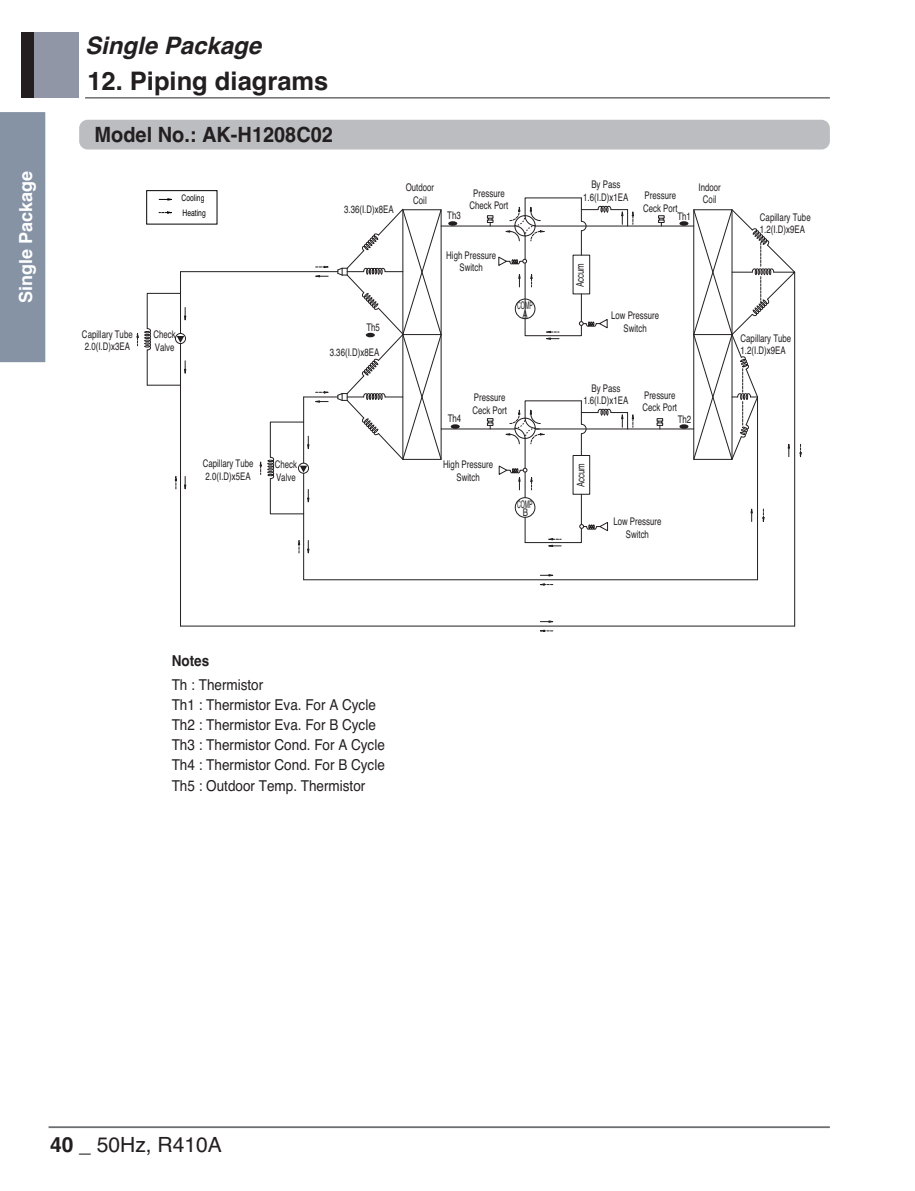
<style>
.page{position:relative;width:915px;height:1191px;background:#fff}
.page>*{position:absolute;margin:0;border:0;box-sizing:border-box;transform-origin:0 0}
.t1{font:700 25.5px "Helvetica";color:#231f20}
.t2{font:italic 700 24px "Helvetica";color:#231f20}
.t3{font:700 21px "Helvetica";color:#231f20;scale:.95 1}
.t4{font:21px "Helvetica";color:#231f20}
.t5{font:700 18px "Helvetica";color:#fff}
.t6{font:15px/20.1px "Helvetica";color:#231f20;scale:.9 1}
.t7{font:700 15px "Helvetica";color:#231f20;scale:.9 1}
.t8{font:10.5px/12.6px "Helvetica";color:#231f20;scale:.75 1}
.t9{font:10.5px/8.6px "Helvetica";color:#231f20;text-align:center;scale:.5 1}
.t10{font:9px/14.4px "Helvetica";color:#020303;scale:.75 1}
.s1{font-weight:700}
</style>
<div class="page">
<div style="left:21px;top:32px;width:22px;height:66px;background:#231f20"></div>
<div style="left:34px;top:32px;width:45px;height:66px;background:#9096a5"></div>
<hr style="left:85px;top:97px;width:744px;height:2px;background:#6d6e70">
<hr style="left:49px;top:1126px;width:780px;height:2px;background:#6d6e70">
<div style="left:0;top:112px;width:46px;height:251px;background:#8593a5"></div>
<div style="left:79px;top:120px;width:750px;height:29px;background:#bbbdc0;border-radius:9px"></div>
<hr style="left:529px;top:428px;width:164px;height:1px;background:#231f20">
<hr style="left:303px;top:579px;width:454px;height:1px;background:#231f20">
<svg style="left:658px;top:215px;width:6px;height:11px"></svg>
<hr style="left:180px;top:625px;width:614px;height:1px;background:#231f20">
<hr style="left:794px;top:272px;width:1px;height:354px;background:#231f20">
<hr style="left:180px;top:385px;width:1px;height:241px;background:#231f20">
<svg style="left:487px;top:418px;width:6px;height:10px"></svg>
<div style="left:572px;top:455px;width:18px;height:39px;border:1px solid #231f20"></div>
<svg style="left:656px;top:418px;width:6px;height:11px"></svg>
<hr style="left:441px;top:428px;width:79px;height:1px;background:#231f20">
<hr style="left:524px;top:434px;width:1px;height:63px;background:#231f20">
<hr style="left:529px;top:226px;width:164px;height:1px;background:#231f20">
<hr style="left:441px;top:226px;width:79px;height:1px;background:#231f20">
<hr style="left:147px;top:385px;width:33px;height:1px;background:#231f20">
<hr style="left:147px;top:350px;width:1px;height:35px;background:#231f20">
<hr style="left:180px;top:343px;width:1px;height:42px;background:#231f20">
<svg style="left:184px;top:361px;width:3px;height:13px"></svg>
<svg style="left:174px;top:476px;width:3px;height:14px"></svg>
<svg style="left:184px;top:476px;width:3px;height:14px"></svg>
<svg style="left:540px;top:629px;width:13px;height:3px"></svg>
<svg style="left:540px;top:620px;width:14px;height:3px"></svg>
<hr style="left:303px;top:514px;width:1px;height:66px;background:#231f20">
<svg style="left:540px;top:583px;width:13px;height:3px"></svg>
<svg style="left:540px;top:574px;width:14px;height:3px"></svg>
<hr style="left:756px;top:397px;width:1px;height:183px;background:#231f20">
<svg style="left:762px;top:508px;width:2px;height:14px"></svg>
<svg style="left:750px;top:508px;width:3px;height:13px"></svg>
<svg style="left:307px;top:540px;width:3px;height:14px"></svg>
<svg style="left:297px;top:540px;width:3px;height:13px"></svg>
<hr style="left:180px;top:271px;width:158px;height:1px;background:#231f20">
<svg style="left:692px;top:209px;width:109px;height:252px"></svg>
<div style="left:448px;top:221px;width:9px;height:5px;background:#231f20;border-radius:50%"></div>
<div style="left:679px;top:221px;width:9px;height:5px;background:#231f20;border-radius:50%"></div>
<div style="left:679px;top:424px;width:9px;height:5px;background:#231f20;border-radius:50%"></div>
<div style="left:450px;top:424px;width:9px;height:5px;background:#231f20;border-radius:50%"></div>
<svg style="left:501px;top:400px;width:133px;height:55px"></svg>
<svg style="left:136px;top:272px;width:51px;height:79px"></svg>
<svg style="left:259px;top:208px;width:183px;height:306px"></svg>
<svg style="left:498px;top:465px;width:110px;height:82px"></svg>
<svg style="left:487px;top:197px;width:147px;height:143px"></svg>
<svg style="left:159px;top:198px;width:13px;height:3px"></svg>
<svg style="left:158px;top:211px;width:14px;height:3px"></svg>
<div style="left:146px;top:190px;width:71px;height:34px;border:1px solid #020303"></div>
<h3 class="t5" style="left:19px;top:303px;width:134px;rotate:-90deg">Single Package</h3>
<h2 class="t2" style="left:85px;top:37px;width:178px">Single Package</h2>
<h1 class="t1" style="left:87px;top:72px;width:242px">12. Piping diagrams</h1>
<h3 class="t3" style="left:95px;top:126px;width:252px">Model No.: AK-H1208C02</h3>
<p class="t10" style="left:181px;top:192px;width:34px">Cooling<br>Heating</p>
<p class="t8" style="left:82px;top:329px;width:69px">Capillary Tube<br>2.0(I.D)x3EA</p>
<p class="t8" style="left:153px;top:329px;width:31px">Check<br>Valve</p>
<p class="t8" style="left:203px;top:458px;width:69px">Capillary Tube<br>2.0(I.D)x5EA</p>
<p class="t8" style="left:274px;top:459px;width:31px">Check<br>Valve</p>
<p class="t8" style="left:344px;top:204px;width:67px">3.36(I.D)x8EA</p>
<p class="t8" style="left:583px;top:179px;width:62px;text-align:center">By Pass<br>1.6(I.D)x1EA</p>
<p class="t8" style="left:405px;top:182px;width:39px;text-align:center">Outdoor<br>Coil</p>
<p class="t8" style="left:469px;top:188px;width:53px;text-align:center">Pressure<br>Check Port</p>
<p class="t8" style="left:642px;top:190px;width:48px">Pressure<br>Ceck Port</p>
<p class="t8" style="left:447px;top:210px;width:20px">Th3</p>
<p class="t8" style="left:677px;top:210px;width:20px">Th1</p>
<p class="t8" style="left:698px;top:182px;width:31px;text-align:center">Indoor<br>Coil</p>
<p class="t8" style="left:366px;top:322px;width:20px">Th5</p>
<p class="t8" style="left:329px;top:347px;width:67px">3.36(I.D)x8EA</p>
<p class="t8" style="left:446px;top:250px;width:68px;text-align:center">High Pressure<br>Switch</p>
<p class="t9" style="left:517px;top:302px;width:33px;line-height:9px">COMP<br>A</p>
<p class="t8" style="left:574px;top:287px;width:34px;rotate:-90deg">Accum</p>
<p class="t8" style="left:611px;top:310px;width:66px;text-align:center">Low Pressure<br>Switch</p>
<p class="t8" style="left:583px;top:383px;width:62px;text-align:center">By Pass<br>1.6(I.D)x1EA</p>
<p class="t8" style="left:642px;top:390px;width:48px">Pressure<br>Ceck Port</p>
<p class="t8" style="left:472px;top:392px;width:48px">Pressure<br>Ceck Port</p>
<p class="t8" style="left:447px;top:413px;width:20px">Th4</p>
<p class="t8" style="left:677px;top:413px;width:20px">Th2</p>
<p class="t8" style="left:443px;top:459px;width:68px;text-align:center">High Pressure<br>Switch</p>
<p class="t9" style="left:517px;top:501px;width:33px">COMP<br>B</p>
<p class="t8" style="left:575px;top:487px;width:34px;rotate:-90deg">Accum</p>
<p class="t8" style="left:613px;top:516px;width:66px;text-align:center">Low Pressure<br>Switch</p>
<p class="t8" style="left:759px;top:212px;width:69px">Capillary Tube<br>1.2(I.D)x9EA</p>
<p class="t8" style="left:740px;top:333px;width:69px">Capillary Tube<br>1.2(I.D)x9EA</p>
<h3 class="t7" style="left:172px;top:654px;width:43px">Notes</h3>
<h3 class="t6" style="left:172px;top:676px;width:238px">Th : Thermistor<br>Th1 : Thermistor Eva. For A Cycle<br>Th2 : Thermistor Eva. For B Cycle<br>Th3 : Thermistor Cond. For A Cycle<br>Th4 : Thermistor Cond. For B Cycle<br>Th5 : Outdoor Temp. Thermistor</h3>
<h3 class="t4" style="left:50px;top:1136px;width:173px"><span class="s1">40</span> _ 50Hz, R410A</h3>
</div>
